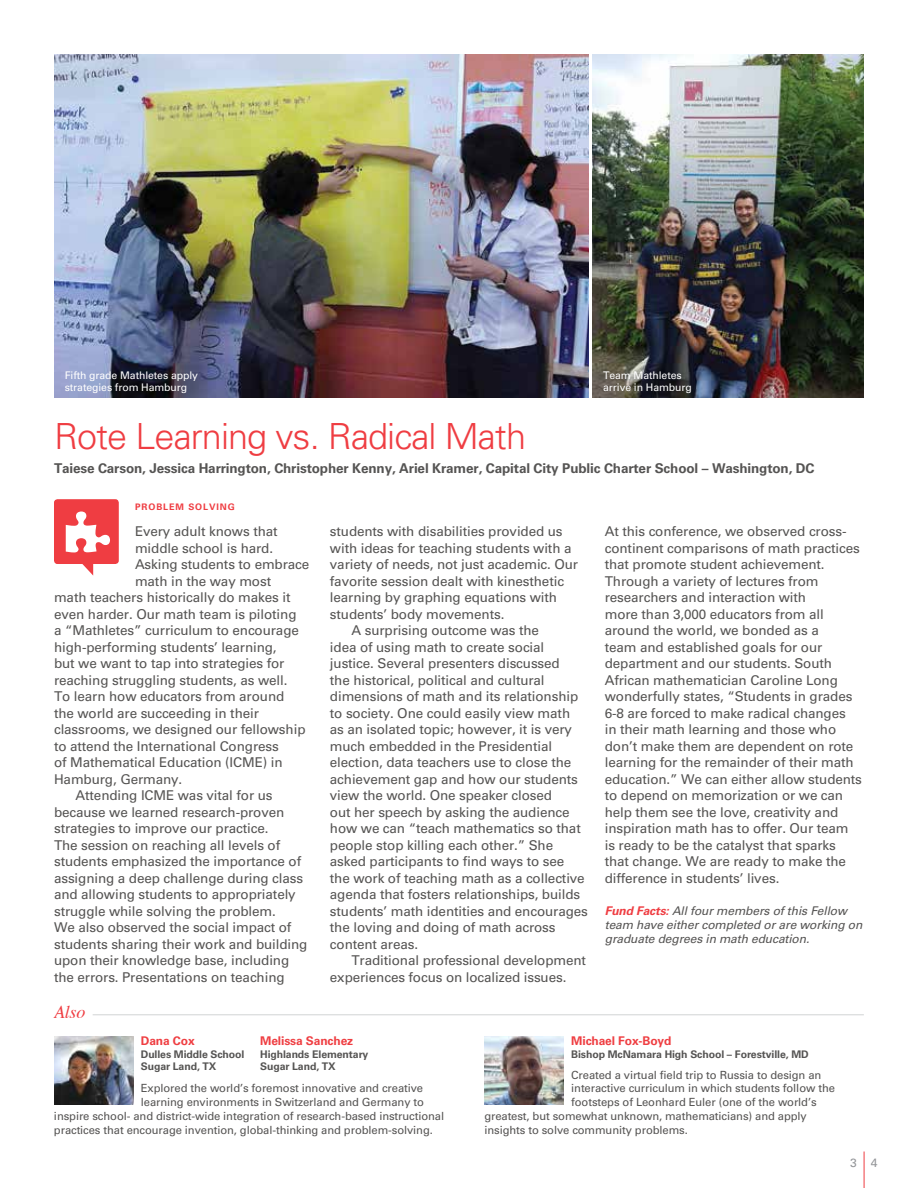
<style>
.page{position:relative;width:918px;height:1188px;background:#fff}
.page>*{position:absolute;margin:0;border:0;box-sizing:border-box;transform-origin:0 0}
.t1{font:300 36px "Univers 45";letter-spacing:-.025em;color:#ef3d42}
.t2{font:italic 18px "Times";color:#ef3d42}
.t3{font:13.5px/16.5px "Univers 55 Roman";letter-spacing:-.01em;color:#555453}
.t4{font:700 13.5px "Univers 65";letter-spacing:-.01em;color:#555453}
.t5{font:italic 12px/14.4px "Univers 55";letter-spacing:-.01em;color:#555453}
.t6{font:700 12px "Univers 65";letter-spacing:-.01em;color:#ef3e42}
.t7{font:12px "Univers 55 Roman";color:#939598}
.t8{font:11.25px "Univers 55 Roman";letter-spacing:-.01em;color:#555453}
.t9{font:700 10.5px/12.6px "Univers 65";letter-spacing:-.01em;color:#555453}
.t10{font:10.5px/12px "Univers 55 Roman";letter-spacing:-.01em;color:#fff}
.t11{font:700 9px "Univers 65";letter-spacing:.1em;color:#ef3d42}
.s1{font-family:"Univers 65";font-weight:700;color:#ef3d42}
</style>
<div class="page">
<hr style="left:864px;top:1152px;width:1px;height:36px;background:#ef3d42">
<img style="left:54px;top:54px;width:534px;height:344px">
<img style="left:592px;top:54px;width:272px;height:344px">
<hr style="left:93px;top:1014px;width:771px;height:1px;background:#d1d3d4">
<img style="left:54px;top:1036px;width:79px;height:68px">
<img style="left:484px;top:1036px;width:80px;height:68px">
<div style="left:54px;top:499px;width:65px;height:65px;background:#ef3d42;border-radius:4px"></div>
<svg style="left:82px;top:564px;width:11px;height:12px"></svg>
<svg style="left:66px;top:512px;width:44px;height:40px"></svg>
<p class="t10" style="left:65px;top:369px;width:135px">Fifth grade Mathletes apply strategies from Hamburg</p>
<h1 class="t1" style="left:54px;top:415px;width:474px">Rote Learning vs. Radical Math</h1>
<p class="t10" style="left:603px;top:369px;width:90px">Team Mathletes arrive in Hamburg</p>
<p class="t4" style="left:54px;top:460px;width:762px">Taiese Carson, Jessica Harrington, Christopher Kenny, Ariel Kramer, Capital City Public Charter School – Washington, DC</p>
<p class="t11" style="left:135px;top:502px;width:101px">PROBLEM SOLVING</p>
<p class="t3" style="left:135px;top:523px;width:144px">Every adult knows that</p>
<p class="t3" style="left:135px;top:540px;width:140px">middle school is hard.</p>
<p class="t3" style="left:135px;top:556px;width:176px">Asking students to embrace</p>
<p class="t3" style="left:135px;top:573px;width:138px">math in the way most</p>
<p class="t3" style="left:54px;top:589px;width:238px">math teachers historically do makes it</p>
<p class="t3" style="left:54px;top:606px;width:244px">even harder. Our math team is piloting</p>
<p class="t3" style="left:54px;top:622px;width:246px">a “Mathletes” curriculum to encourage</p>
<p class="t3" style="left:54px;top:639px;width:224px">high-performing students’ learning,</p>
<p class="t3" style="left:54px;top:655px;width:232px">but we want to tap into strategies for</p>
<p class="t3" style="left:54px;top:672px;width:235px">reaching struggling students, as well.</p>
<p class="t3" style="left:54px;top:688px;width:232px">To learn how educators from around</p>
<p class="t3" style="left:54px;top:705px;width:206px">the world are succeeding in their</p>
<p class="t3" style="left:54px;top:721px;width:253px">classrooms, we designed our fellowship</p>
<p class="t3" style="left:54px;top:738px;width:226px">to attend the International Congress</p>
<p class="t3" style="left:54px;top:754px;width:230px">of Mathematical Education (ICME) in</p>
<p class="t3" style="left:54px;top:771px;width:130px">Hamburg, Germany.</p>
<p class="t3" style="left:76px;top:787px;width:198px">Attending ICME was vital for us</p>
<p class="t3" style="left:54px;top:804px;width:232px">because we learned research-proven</p>
<p class="t3" style="left:54px;top:820px;width:216px">strategies to improve our practice.</p>
<p class="t3" style="left:54px;top:837px;width:228px">The session on reaching all levels of</p>
<p class="t3" style="left:54px;top:853px;width:249px">students emphasized the importance of</p>
<p class="t3" style="left:54px;top:870px;width:251px">assigning a deep challenge during class</p>
<p class="t3" style="left:54px;top:886px;width:243px">and allowing students to appropriately</p>
<p class="t3" style="left:54px;top:903px;width:223px">struggle while solving the problem.</p>
<p class="t3" style="left:54px;top:919px;width:239px">We also observed the social impact of</p>
<p class="t3" style="left:54px;top:936px;width:255px">students sharing their work and building</p>
<p class="t3" style="left:54px;top:952px;width:237px">upon their knowledge base, including</p>
<p class="t3" style="left:54px;top:969px;width:232px">the errors. Presentations on teaching</p>
<h2 class="t2" style="left:54px;top:997px;width:33px">Also</h2>
<p class="t3" style="left:330px;top:523px;width:234px">students with disabilities provided us</p>
<p class="t3" style="left:330px;top:540px;width:243px">with ideas for teaching students with a</p>
<p class="t3" style="left:330px;top:556px;width:250px">variety of needs, not just academic. Our</p>
<p class="t3" style="left:330px;top:573px;width:236px">favorite session dealt with kinesthetic</p>
<p class="t3" style="left:330px;top:589px;width:229px">learning by graphing equations with</p>
<p class="t3" style="left:330px;top:606px;width:176px">students’ body movements.</p>
<p class="t3" style="left:352px;top:622px;width:189px">A surprising outcome was the</p>
<p class="t3" style="left:330px;top:639px;width:216px">idea of using math to create social</p>
<p class="t3" style="left:330px;top:655px;width:231px">justice. Several presenters discussed</p>
<p class="t3" style="left:330px;top:672px;width:216px">the historical, political and cultural</p>
<p class="t3" style="left:330px;top:688px;width:250px">dimensions of math and its relationship</p>
<p class="t3" style="left:330px;top:705px;width:242px">to society. One could easily view math</p>
<p class="t3" style="left:330px;top:721px;width:244px">as an isolated topic; however, it is very</p>
<p class="t3" style="left:330px;top:738px;width:224px">much embedded in the Presidential</p>
<p class="t3" style="left:330px;top:754px;width:243px">election, data teachers use to close the</p>
<p class="t3" style="left:330px;top:771px;width:250px">achievement gap and how our students</p>
<p class="t3" style="left:330px;top:787px;width:224px">view the world. One speaker closed</p>
<p class="t3" style="left:330px;top:804px;width:241px">out her speech by asking the audience</p>
<p class="t3" style="left:330px;top:820px;width:252px">how we can “teach mathematics so that</p>
<p class="t3" style="left:330px;top:837px;width:225px">people stop killing each other.” She</p>
<p class="t3" style="left:330px;top:853px;width:236px">asked participants to find ways to see</p>
<p class="t3" style="left:330px;top:870px;width:256px">the work of teaching math as a collective</p>
<p class="t3" style="left:330px;top:886px;width:252px">agenda that fosters relationships, builds</p>
<p class="t3" style="left:330px;top:903px;width:260px">students’ math identities and encourages</p>
<p class="t3" style="left:330px;top:919px;width:227px">the loving and doing of math across</p>
<p class="t3" style="left:330px;top:936px;width:90px">content areas.</p>
<p class="t3" style="left:352px;top:952px;width:236px">Traditional professional development</p>
<p class="t3" style="left:330px;top:969px;width:238px">experiences focus on localized issues.</p>
<p class="t3" style="left:605px;top:523px;width:259px">At this conference, we observed cross&shy;continent comparisons of math practices that promote student achievement.<br>Through a variety of lectures from researchers and interaction with<br>more than 3,000 educators from all around the world, we bonded as a<br>team and established goals for our department and our students. South African mathematician Caroline Long wonderfully states, “Students in grades 6-8 are forced to make radical changes<br>in their math learning and those who don’t make them are dependent on rote learning for the remainder of their math education.” We can either allow students to depend on memorization or we can help them see the love, creativity and inspiration math has to offer. Our team is ready to be the catalyst that sparks that change. We are ready to make the difference in students’ lives.</p>
<p class="t5" style="left:605px;top:903px;width:259px"><span class="s1">Fund Facts:</span> All four members of this Fellow team have either completed or are working on graduate degrees in math education.</p>
<p class="t6" style="left:260px;top:1034px;width:95px">Melissa Sanchez</p>
<p class="t9" style="left:260px;top:1048px;width:110px">Highlands Elementary<br>Sugar Land, TX</p>
<p class="t8" style="left:141px;top:1082px;width:284px">Explored the world’s foremost innovative and creative</p>
<p class="t8" style="left:141px;top:1096px;width:285px">learning environments in Switzerland and Germany to</p>
<p class="t8" style="left:54px;top:1109px;width:392px">inspire school- and district-wide integration of research-based instructional</p>
<p class="t8" style="left:54px;top:1123px;width:380px">practices that encourage invention, global-thinking and problem-solving.</p>
<p class="t6" style="left:141px;top:1034px;width:55px">Dana Cox</p>
<p class="t9" style="left:141px;top:1048px;width:105px">Dulles Middle School<br>Sugar Land, TX</p>
<p class="t6" style="left:571px;top:1034px;width:102px">Michael Fox-Boyd</p>
<p class="t9" style="left:571px;top:1048px;width:239px">Bishop McNamara High School – Forestville, MD</p>
<p class="t8" style="left:571px;top:1068px;width:252px">Created a virtual field trip to Russia to design an</p>
<p class="t8" style="left:571px;top:1082px;width:265px">interactive curriculum in which students follow the</p>
<p class="t8" style="left:571px;top:1096px;width:247px">footsteps of Leonhard Euler (one of the world’s</p>
<p class="t8" style="left:484px;top:1109px;width:324px">greatest, but somewhat unknown, mathematicians) and apply</p>
<p class="t8" style="left:484px;top:1123px;width:205px">insights to solve community problems.</p>
<p class="t7" style="left:850px;top:1155px;width:29px">3 4</p>
</div>
